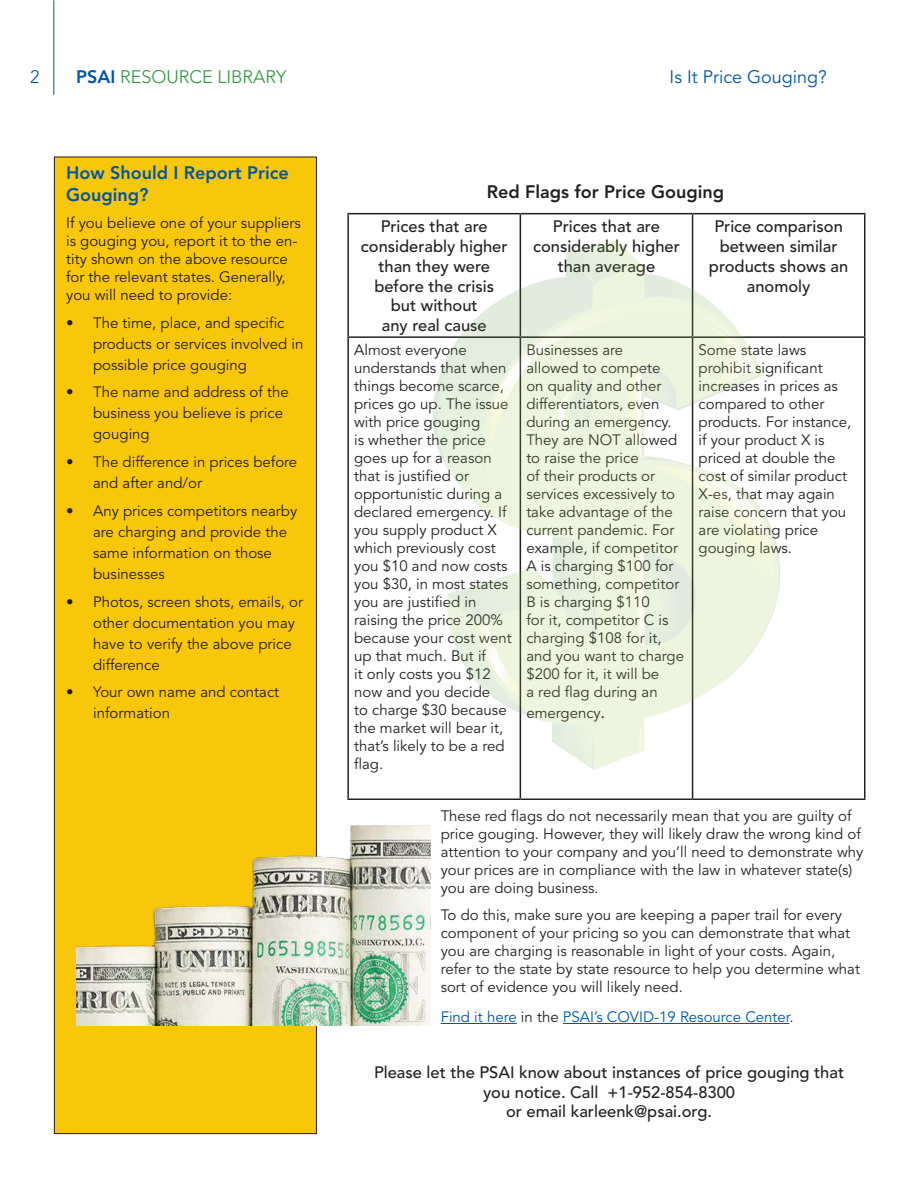
<style>
.page{position:relative;width:918px;height:1188px;background:#fff}
.page>*{position:absolute;margin:0;border:0;box-sizing:border-box;transform-origin:0 0}
.t1{font:800 18px/21.6px "Avenir LT Std";color:#0155a5}
.t2{font:800 18px "Avenir LT Std";color:#231f20}
.t3{font:300 18px "Avenir LT Std";color:#2b953e}
.t4{font:18px "Avenir LT Std";color:#0155a5}
.t5{font:300 18px "Avenir LT Std";color:#0155a5}
.t6{font:500 16.5px/19.8px "Avenir LT Std";color:#231f20;text-align:center}
.t7{font:15px/18px "Avenir LT Std";color:#231f20}
.t8{font:15px "Avenir LT Std";color:#0155a5}
.s1{font-weight:800;color:#0155a5}
.s2{font-family:"Minion Pro";font-size:18px}
.s3{color:#231f20}
</style>
<div class="page">
<hr style="left:53px;top:0;width:1px;height:95px;background:#0155a5">
<hr style="left:441px;top:1023px;width:76px;height:1px;background:#0155a5">
<hr style="left:563px;top:1023px;width:227px;height:1px;background:#0155a5">
<hr style="left:347px;top:213px;width:173px;height:1px;background:#231f20">
<hr style="left:347px;top:214px;width:2px;height:122px;background:#231f20">
<hr style="left:520px;top:213px;width:173px;height:1px;background:#231f20">
<hr style="left:520px;top:214px;width:1px;height:122px;background:#231f20">
<hr style="left:693px;top:213px;width:173px;height:1px;background:#231f20">
<hr style="left:692px;top:214px;width:1px;height:122px;background:#231f20">
<hr style="left:864px;top:214px;width:2px;height:122px;background:#231f20">
<hr style="left:347px;top:336px;width:173px;height:2px;background:#231f20">
<hr style="left:347px;top:338px;width:2px;height:461px;background:#231f20">
<hr style="left:520px;top:338px;width:1px;height:461px;background:#231f20">
<hr style="left:693px;top:336px;width:173px;height:2px;background:#231f20">
<hr style="left:692px;top:338px;width:1px;height:461px;background:#231f20">
<hr style="left:864px;top:338px;width:2px;height:461px;background:#231f20">
<hr style="left:347px;top:799px;width:173px;height:1px;background:#231f20">
<hr style="left:520px;top:799px;width:173px;height:1px;background:#231f20">
<hr style="left:693px;top:799px;width:173px;height:1px;background:#231f20">
<div style="left:54px;top:157px;width:262px;height:977px;background:#f9c709"></div>
<img style="left:432px;top:241px;width:348px;height:530px">
<img style="left:76px;top:825px;width:354px;height:200px">
<p class="t5" style="left:30px;top:67px;width:11px">2</p>
<p class="t3" style="left:76px;top:67px;width:212px"><span class="s1">PSAI</span> RESOURCE LIBRARY</p>
<p class="t4" style="left:670px;top:67px;width:159px">Is It Price Gouging?</p>
<p class="t1" style="left:66px;top:162px;width:224px">How Should I Report Price<br>Gouging?</p>
<p class="t7" style="left:66px;top:214px;width:236px">If you believe one of your suppliers is gouging you, report it to the en&shy;tity shown on the above resource for the relevant states. Generally, you will need to provide:</p>
<p class="t7" style="left:93px;top:312px;width:212px;line-height:21px;text-indent:-27px">• The time, place, and specific products or services involved in possible price gouging</p>
<p class="t7" style="left:93px;top:382px;width:197px;line-height:21px;text-indent:-27px">• The name and address of the business you believe is price gouging</p>
<p class="t7" style="left:93px;top:452px;width:206px;line-height:21px;text-indent:-27px">• The difference in prices before and after and/or</p>
<p class="t7" style="left:93px;top:501px;width:206px;line-height:21px;text-indent:-27px">• Any prices competitors nearby are charging and provide the same information on those businesses</p>
<p class="t7" style="left:93px;top:591px;width:212px;line-height:21px;text-indent:-27px">• Photos, screen shots, emails, or other documentation you may have to verify the above price difference</p>
<p class="t7" style="left:93px;top:682px;width:188px;line-height:21px;text-indent:-27px">• Your own name and contact information</p>
<p class="t2" style="left:487px;top:181px;width:239px">Red Flags for Price Gouging</p>
<p class="t6" style="left:361px;top:217px;width:148px">Prices that are considerably higher than they were before the crisis but without<br>any real cause</p>
<p class="t6" style="left:533px;top:217px;width:148px">Prices that are considerably higher than average</p>
<p class="t6" style="left:709px;top:217px;width:141px">Price comparison between similar products shows an anomoly</p>
<p class="t7" style="left:354px;top:341px;width:159px">Almost everyone understands that when things become scarce, prices go up. The issue with price gouging<br>is whether the price goes up for a reason that is justified or opportunistic during a declared emergency. If you supply product X which previously cost you $10 and now costs you $30, in most states you are justified in raising the price 200% because your cost went up that much. But if<br>it only costs you $12 now and you decide<br>to charge $30 because the market will bear it, that’s likely to be a red flag.</p>
<p class="t7" style="left:526px;top:341px;width:159px">Businesses are<br>allowed to compete<br>on quality and other differentiators, even during an emergency.<br>They are NOT allowed to raise the price<br>of their products or services excessively to take advantage of the current pandemic. For example, if competitor<br>A is charging $100 for something, competitor<br>B is charging $110<br>for it, competitor C is charging $108 for it, and you want to charge $200 for it, it will be<br>a red flag during an</p>
<p class="t7" style="left:699px;top:341px;width:154px">Some state laws prohibit significant increases in prices as compared to other products. For instance, if your product X is priced at double the cost of similar product<br>X-es, that may again raise concern that you are violating price gouging laws.</p>
<p class="t7" style="left:526px;top:704px;width:80px">emergency<span class="s2">.</span></p>
<p class="t7" style="left:441px;top:807px;width:424px">These red flags do not necessarily mean that you are guilty of price gouging. However, they will likely draw the wrong kind of attention to your company and you’ll need to demonstrate why your prices are in compliance with the law in whatever state(s) you are doing business.</p>
<p class="t7" style="left:441px;top:906px;width:421px">To do this, make sure you are keeping a paper trail for every component of your pricing so you can demonstrate that what you are charging is reasonable in light of your costs. Again, refer to the state by state resource to help you determine what sort of evidence you will likely need.</p>
<p class="t8" style="left:441px;top:1008px;width:354px">Find it here <span class="s3">in the</span> PSAI’s COVID-19 Resource Center<span class="s3">.</span></p>
<p class="t6" style="left:374px;top:1063px;width:472px">Please let the PSAI know about instances of price gouging that you notice. Call +1-952-854-8300<br>or email karleenk@psai.org.</p>
</div>
